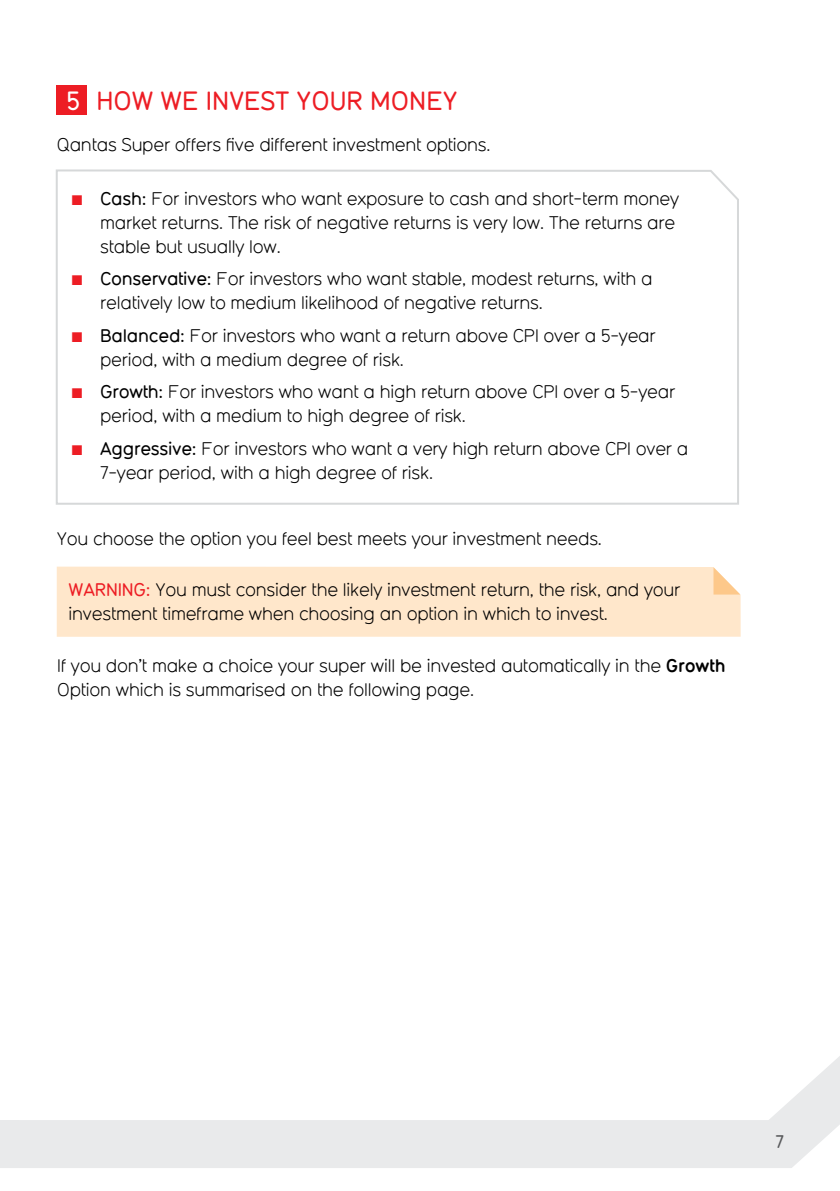
<style>
.page{position:relative;width:840px;height:1191px;background:#fff}
.page>*{position:absolute;margin:0;border:0;box-sizing:border-box;transform-origin:0 0}
.t1{font:500 26px "QF Spirit";color:#ed1d24}
.t2{font:18px/24px "QF Spirit";letter-spacing:-.01em;color:#000}
.t3{font:500 18px "QF Spirit";color:#58595b}
.s1{color:#fff}
.s2{color:#ed1d24}
.s3{font-weight:500}
.s4{font-weight:500;color:#ed1d24}
.s5{font-weight:700}
</style>
<div class="page">
<svg style="left:0;top:1057px;width:839px;height:111px"></svg>
<div style="left:57px;top:566px;width:683px;height:71px;background:#ffe7cb"></div>
<svg style="left:713px;top:567px;width:27px;height:27px"></svg>
<div style="left:57px;top:85px;width:30px;height:30px;background:#ed1d24"></div>
<svg style="left:55px;top:169px;width:684px;height:336px"></svg>
<h1 class="t1" style="left:66px;top:83px;width:375px"><span class="s1">5</span> How we invest your money</h1>
<p class="t2" style="left:57px;top:131px;width:435px">Qantas Super offers five different investment options.</p>
<p class="t2" style="left:100px;top:185px;width:580px;text-indent:-28px"><span class="s2">■</span> <span class="s3">Cash:</span> For investors who want exposure to cash and short-term money market returns. The risk of negative returns is very low. The returns are stable but usually low.</p>
<p class="t2" style="left:100px;top:266px;width:553px;text-indent:-28px"><span class="s2">■</span> <span class="s3">Conservative:</span> For investors who want stable, modest returns, with a relatively low to medium likelihood of negative returns.</p>
<p class="t2" style="left:100px;top:323px;width:556px;text-indent:-28px"><span class="s2">■</span> <span class="s3">Balanced:</span> For investors who want a return above CPI over a 5-year period, with a medium degree of risk.</p>
<p class="t2" style="left:100px;top:379px;width:576px;text-indent:-28px"><span class="s2">■</span> <span class="s3">Growth:</span> For investors who want a high return above CPI over a 5-year period, with a medium to high degree of risk.</p>
<p class="t2" style="left:100px;top:436px;width:589px;text-indent:-28px"><span class="s2">■</span> <span class="s3">Aggressive:</span> For investors who want a very high return above CPI over a<br>7-year period, with a high degree of risk.</p>
<p class="t2" style="left:57px;top:525px;width:546px">You choose the option you feel best meets your investment needs.</p>
<p class="t2" style="left:69px;top:577px;width:613px"><span class="s4">WARN ING:</span> You must consider the likely investment return, the risk, and your investment timeframe when choosing an option in which to invest.</p>
<p class="t2" style="left:57px;top:653px;width:669px">If you don’t make a choice your super will be invested automatically in the <span class="s5">Growth<br></span>Option which is summarised on the following page.</p>
<p class="t3" style="left:775px;top:1130px;width:10px">7</p>
</div>
